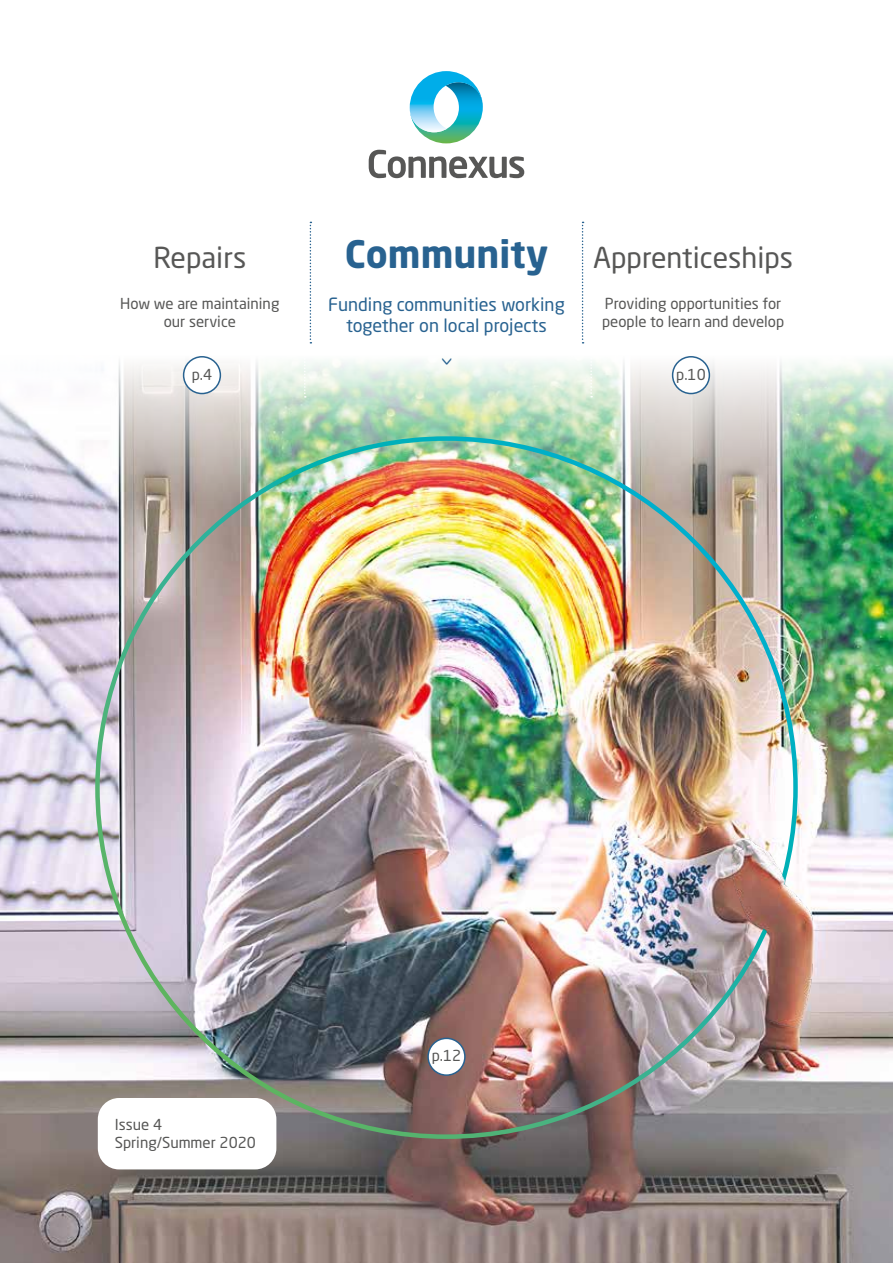
<style>
.page{position:relative;width:893px;height:1263px;background:#fff}
.page>*{position:absolute;margin:0;border:0;box-sizing:border-box;transform-origin:0 0}
.t1{font:28.5px "Neo Sans Std";color:#575756}
.t2{font:18px/21px "Neo Sans Std";color:#286290;text-align:center}
.t3{font:15px/18px "Neo Sans Std";color:#575756}
.s1{font-weight:700;font-size:37.5px;color:#286290}
</style>
<div class="page">
<img style="left:0;top:788px;width:893px;height:475px">
<img style="left:0;top:263px;width:893px;height:525px">
<svg style="left:410px;top:71px;width:73px;height:72px"></svg>
<svg style="left:369px;top:150px;width:155px;height:28px"></svg>
<svg style="left:590px;top:280px;width:2px;height:117px"></svg>
<div style="left:184px;top:357px;width:36px;height:36px;background:#fff;border-radius:50%"></div>
<div style="left:183px;top:356px;width:38px;height:38px;border:2px solid #286290;border-radius:50%"></div>
<div style="left:673px;top:357px;width:36px;height:36px;background:#fff;border-radius:50%"></div>
<div style="left:672px;top:356px;width:38px;height:38px;border:2px solid #286290;border-radius:50%"></div>
<div style="left:428px;top:1038px;width:37px;height:37px;background:#fff;border-radius:50%"></div>
<div style="left:427px;top:1037px;width:39px;height:39px;border:2px solid #286290;border-radius:50%"></div>
<div style="left:98px;top:1098px;width:178px;height:71px;background:#fff;border-radius:21px"></div>
<svg style="left:304px;top:222px;width:7px;height:176px"></svg>
<svg style="left:582px;top:222px;width:2px;height:121px"></svg>
<img style="left:503px;top:813px;width:364px;height:425px">
<h1 class="t1" style="left:153px;top:240px;width:94px">Repairs</h1>
<h1 class="t1" style="left:345px;top:240px;width:450px"><span class="s1">Community</span> Apprenticeships</h1>
<p class="t3" style="left:120px;top:294px;width:161px;text-align:center">How we are maintaining our service</p>
<p class="t3" style="left:602px;top:294px;width:184px">Providing opportunities for people to learn and develop</p>
<p class="t2" style="left:328px;top:294px;width:238px">Funding communities working together on local projects</p>
<p class="t2" style="left:457px;top:356px;width:12px;rotate:90deg">&gt;</p>
<p class="t3" style="left:192px;top:365px;width:22px">p.4</p>
<p class="t3" style="left:676px;top:365px;width:31px">p.10</p>
<p class="t3" style="left:115px;top:1116px;width:143px">Issue 4<br>Spring/Summer 2020</p>
<p class="t3" style="left:432px;top:1047px;width:31px">p.12</p>
</div>
